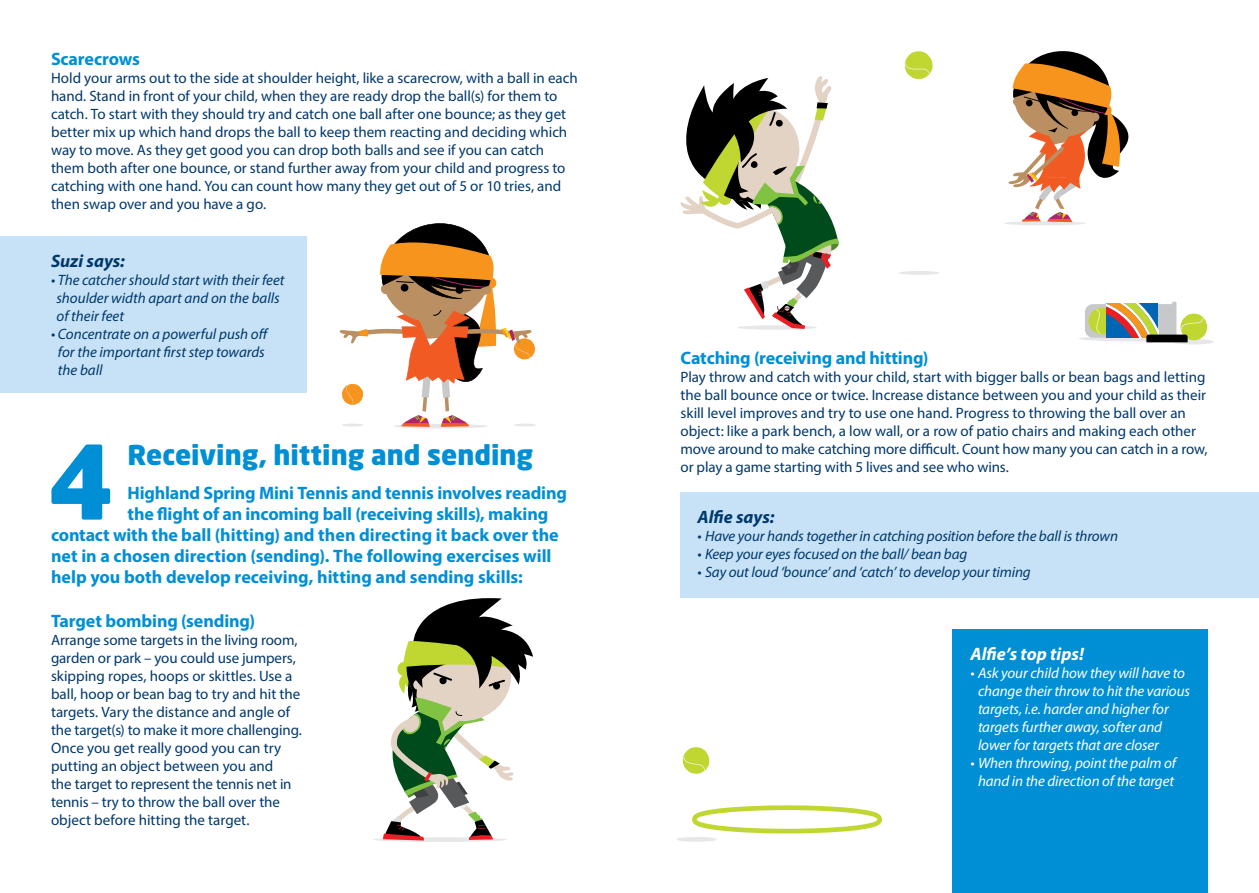
<style>
.page{position:relative;width:1259px;height:893px;background:#fff}
.page>*{position:absolute;margin:0;border:0;box-sizing:border-box;transform-origin:0 0}
.t1{font:700 101.1px "Neo Sans";color:#008fd5}
.t2{font:700 27px "Neo Sans";color:#008fd5}
.t3{font:700 18px "Myriad Pro";letter-spacing:-.005em;color:#008fd5}
.t4{font:italic 700 18px "Myriad Pro";color:#00386c}
.t5{font:italic 700 18px "Myriad Pro";color:#fff}
.t6{font:15px/18px "Myriad Pro";letter-spacing:-.005em;color:#00386c}
.t7{font:italic 15px/18px "Myriad Pro";letter-spacing:-.005em;color:#00386c}
.t8{font:italic 15px/18px "Myriad Pro";letter-spacing:-.01em;color:#fff}
</style>
<div class="page">
<div style="left:952px;top:629px;width:256px;height:264px;background:#008fd5"></div>
<div style="left:680px;top:492px;width:579px;height:106px;background:#c7e2f6"></div>
<div style="left:0;top:236px;width:306px;height:156px;background:#c7e2f6"></div>
<div style="left:737px;top:325px;width:80px;height:5px;background:#eeefef;border-radius:50%"></div>
<svg style="left:904px;top:51px;width:28px;height:28px"></svg>
<svg style="left:680px;top:76px;width:159px;height:253px"></svg>
<hr style="left:898px;top:271px;width:41px;height:4px;background:#e6e7e8;border-radius:50%">
<svg style="left:1172px;top:339px;width:41px;height:5px"></svg>
<hr style="left:1003px;top:221px;width:82px;height:4px;background:#e6e7e8;border-radius:50%">
<div style="left:1078px;top:336px;width:111px;height:5px;background:#e6e7e8;border-radius:50%"></div>
<svg style="left:1008px;top:51px;width:121px;height:171px"></svg>
<svg style="left:1085px;top:302px;width:122px;height:40px"></svg>
<div style="left:373px;top:837px;width:134px;height:5px;background:#e6e7e8;border-radius:50%"></div>
<div style="left:676px;top:837px;width:41px;height:5px;background:#e6e7e8;border-radius:50%"></div>
<svg style="left:379px;top:598px;width:154px;height:242px"></svg>
<svg style="left:692px;top:805px;width:190px;height:28px"></svg>
<svg style="left:682px;top:747px;width:27px;height:27px"></svg>
<div style="left:394px;top:424px;width:93px;height:5px;background:#e6e7e8;border-radius:50%"></div>
<svg style="left:340px;top:223px;width:195px;height:204px"></svg>
<p class="t3" style="left:51px;top:47px;width:90px">Scarecrows</p>
<p class="t6" style="left:51px;top:68px;width:528px">Hold your arms out to the side at shoulder height, like a scarecrow, with a ball in each hand. Stand in front of your child, when they are ready drop the ball(s) for them to catch. To start with they should try and catch one ball after one bounce; as they get better mix up which hand drops the ball to keep them reacting and deciding which way to move. As they get good you can drop both balls and see if you can catch them both after one bounce, or stand further away from your child and progress to catching with one hand. You can count how many they get out of 5 or 10 tries, and then swap over and you have a go.</p>
<p class="t4" style="left:51px;top:249px;width:75px">Suzi says:</p>
<p class="t7" style="left:56px;top:270px;width:229px;text-indent:-5px">• The catcher should start with their feet shoulder width apart and on the balls of their feet</p>
<p class="t7" style="left:58px;top:324px;width:212px;text-indent:-7px">• Concentrate on a powerful push off for the important first step towards the ball</p>
<h2 class="t2" style="left:128px;top:437px;width:407px">Receiving, hitting and sending</h2>
<p class="t3" style="left:128px;top:481px;width:441px">Highland Spring Mini Tennis and tennis involves reading</p>
<p class="t3" style="left:128px;top:502px;width:422px">the flight of an incoming ball (receiving skills), making</p>
<p class="t3" style="left:51px;top:523px;width:509px">contact with the ball (hitting) and then directing it back over the</p>
<p class="t3" style="left:51px;top:544px;width:502px">net in a chosen direction (sending). The following exercises will</p>
<p class="t3" style="left:51px;top:565px;width:473px">help you both develop receiving, hitting and sending skills:</p>
<h1 class="t1" style="left:47px;top:416px;width:69px">4</h1>
<p class="t3" style="left:51px;top:609px;width:205px">Target bombing (sending)</p>
<p class="t6" style="left:51px;top:631px;width:252px">Arrange some targets in the living room, garden or park – you could use jumpers, skipping ropes, hoops or skittles. Use a ball, hoop or bean bag to try and hit the targets. Vary the distance and angle of the target(s) to make it more challenging.<br>Once you get really good you can try putting an object between you and<br>the target to represent the tennis net in tennis – try to throw the ball over the object before hitting the target.</p>
<p class="t3" style="left:680px;top:346px;width:249px">Catching (receiving and hitting)</p>
<p class="t6" style="left:680px;top:368px;width:528px">Play throw and catch with your child, start with bigger balls or bean bags and letting the ball bounce once or twice. Increase distance between you and your child as their skill level improves and try to use one hand. Progress to throwing the ball over an object: like a park bench, a low wall, or a row of patio chairs and making each other move around to make catching more difficult. Count how many you can catch in a row, or play a game starting with 5 lives and see who wins.</p>
<p class="t4" style="left:697px;top:505px;width:78px">Alfie says:</p>
<p class="t7" style="left:697px;top:527px;width:422px">• Have your hands together in catching position before the ball is thrown</p>
<p class="t7" style="left:697px;top:545px;width:271px">• Keep your eyes focused on the ball/ bean bag</p>
<p class="t7" style="left:697px;top:563px;width:335px">• Say out loud ‘bounce’ and ‘catch’ to develop your timing</p>
<p class="t5" style="left:970px;top:642px;width:115px">Alfie’s top tips!</p>
<p class="t8" style="left:978px;top:664px;width:213px;text-indent:-8px">• Ask your child how they will have to change their throw to hit the various targets, i.e. harder and higher for targets further away, softer and lower for targets that are closer</p>
<p class="t8" style="left:970px;top:754px;width:207px;text-align:center">• When throwing, point the palm of hand in the direction of the target</p>
</div>
